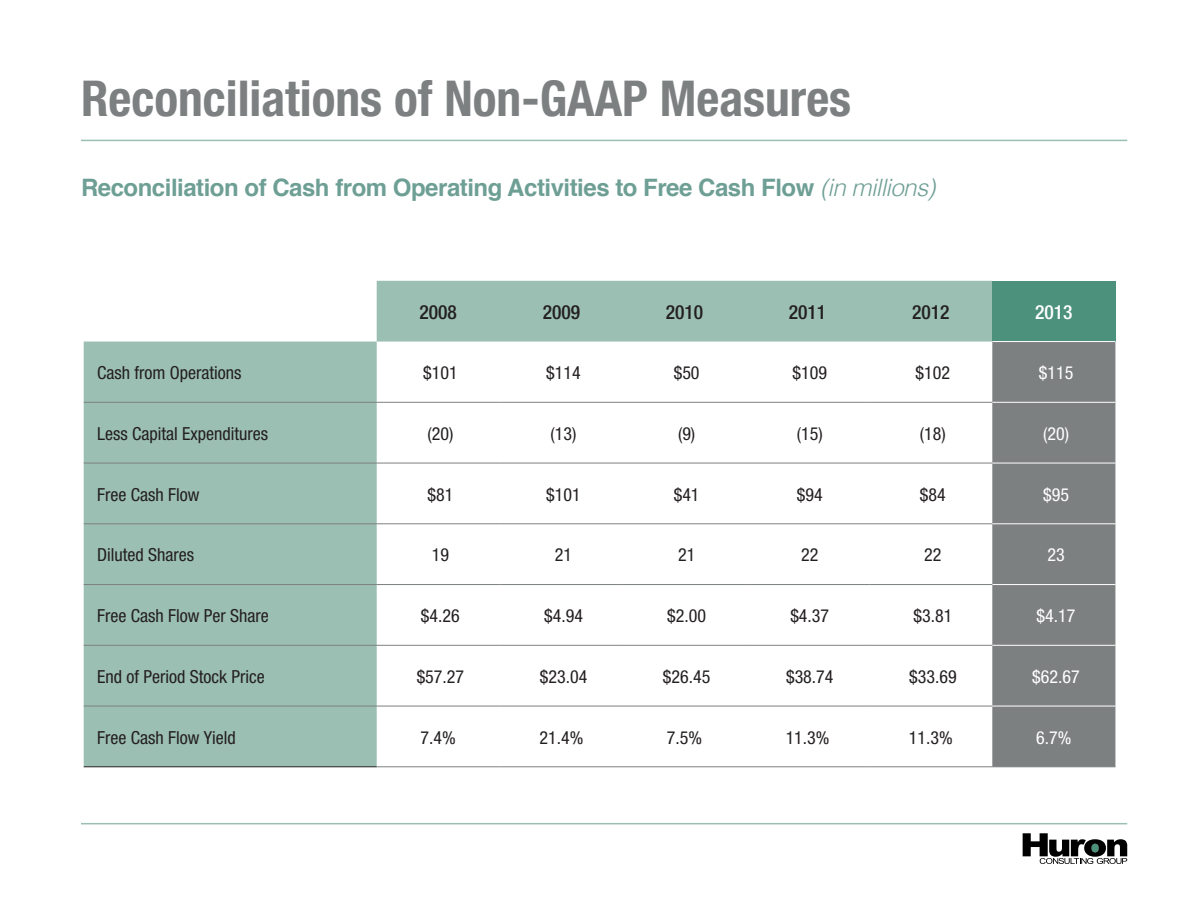
<style>
.page{position:relative;width:1188px;height:918px;background:#fff}
.page>*{position:absolute;margin:0;border:0;box-sizing:border-box;transform-origin:0 0}
.slide_title{font:700 condensed 49.5px "Helvetica Neue";color:#7d8081}
.normal_bullet_points{font:700 24px "Helvetica";letter-spacing:-.02em;color:#6e9f95}
.t1{font:500 condensed 19.5px "Helvetica Neue";color:#231f20}
.t2{font:500 condensed 19.5px "Helvetica Neue";color:#fff}
.t3{font:condensed 18px "Helvetica Neue";color:#231f20}
.t4{font:condensed 18px "Helvetica Neue";color:#fff}
.s1{font-weight:300;font-style:italic}
</style>
<div class="page">
<svg style="left:1023px;top:833px;width:104px;height:31px"></svg>
<hr style="left:81px;top:823px;width:1046px;height:1px;background:#9cbfb3">
<hr style="left:81px;top:140px;width:1046px;height:1px;background:#9cbfb3">
<svg style="left:84px;top:281px;width:908px;height:485px"></svg>
<div style="left:992px;top:281px;width:123px;height:61px;background:#4b917b"></div>
<div style="left:992px;top:342px;width:123px;height:424px;background:#7d8081"></div>
<hr style="left:377px;top:766px;width:123px;height:1px;background:#7d8081">
<hr style="left:500px;top:766px;width:123px;height:1px;background:#7d8081">
<hr style="left:623px;top:766px;width:123px;height:1px;background:#7d8081">
<hr style="left:746px;top:766px;width:123px;height:1px;background:#7d8081">
<hr style="left:869px;top:766px;width:123px;height:1px;background:#7d8081">
<hr style="left:992px;top:402px;width:123px;height:1px;background:#fff">
<hr style="left:992px;top:463px;width:123px;height:1px;background:#fff">
<hr style="left:992px;top:523px;width:123px;height:1px;background:#fff">
<hr style="left:992px;top:584px;width:123px;height:1px;background:#fff">
<hr style="left:992px;top:645px;width:123px;height:1px;background:#fff">
<hr style="left:84px;top:402px;width:293px;height:1px;background:#7d8081">
<hr style="left:377px;top:402px;width:123px;height:1px;background:#7d8081">
<hr style="left:500px;top:402px;width:123px;height:1px;background:#7d8081">
<hr style="left:623px;top:402px;width:123px;height:1px;background:#7d8081">
<hr style="left:746px;top:402px;width:123px;height:1px;background:#7d8081">
<hr style="left:869px;top:402px;width:123px;height:1px;background:#7d8081">
<hr style="left:84px;top:463px;width:293px;height:1px;background:#7d8081">
<hr style="left:377px;top:463px;width:123px;height:1px;background:#7d8081">
<hr style="left:500px;top:463px;width:123px;height:1px;background:#7d8081">
<hr style="left:623px;top:463px;width:123px;height:1px;background:#7d8081">
<hr style="left:746px;top:463px;width:123px;height:1px;background:#7d8081">
<hr style="left:869px;top:463px;width:123px;height:1px;background:#7d8081">
<hr style="left:84px;top:523px;width:293px;height:1px;background:#7d8081">
<hr style="left:377px;top:523px;width:123px;height:1px;background:#7d8081">
<hr style="left:500px;top:523px;width:123px;height:1px;background:#7d8081">
<hr style="left:623px;top:523px;width:123px;height:1px;background:#7d8081">
<hr style="left:746px;top:523px;width:123px;height:1px;background:#7d8081">
<hr style="left:869px;top:523px;width:123px;height:1px;background:#7d8081">
<hr style="left:84px;top:584px;width:293px;height:1px;background:#7d8081">
<hr style="left:377px;top:584px;width:123px;height:1px;background:#7d8081">
<hr style="left:500px;top:584px;width:123px;height:1px;background:#7d8081">
<hr style="left:623px;top:584px;width:123px;height:1px;background:#7d8081">
<hr style="left:746px;top:584px;width:123px;height:1px;background:#7d8081">
<hr style="left:869px;top:584px;width:123px;height:1px;background:#7d8081">
<hr style="left:84px;top:645px;width:293px;height:1px;background:#7d8081">
<hr style="left:377px;top:645px;width:123px;height:1px;background:#7d8081">
<hr style="left:500px;top:645px;width:123px;height:1px;background:#7d8081">
<hr style="left:623px;top:645px;width:123px;height:1px;background:#7d8081">
<hr style="left:746px;top:645px;width:123px;height:1px;background:#7d8081">
<hr style="left:869px;top:645px;width:123px;height:1px;background:#7d8081">
<hr style="left:84px;top:706px;width:293px;height:1px;background:#7d8081">
<hr style="left:377px;top:706px;width:123px;height:1px;background:#7d8081">
<hr style="left:500px;top:706px;width:123px;height:1px;background:#7d8081">
<hr style="left:623px;top:706px;width:123px;height:1px;background:#7d8081">
<hr style="left:746px;top:706px;width:123px;height:1px;background:#7d8081">
<hr style="left:869px;top:706px;width:123px;height:1px;background:#7d8081">
<hr style="left:992px;top:341px;width:123px;height:1px;background:#fff">
<hr style="left:84px;top:766px;width:293px;height:1px;background:#231f20">
<hr style="left:992px;top:706px;width:123px;height:1px;background:#fff">
<hr style="left:992px;top:766px;width:123px;height:1px;background:#7d8081">
<p class="slide_title" style="left:81px;top:69px;width:772px">Reconciliations of Non-GAAP Measures</p>
<p class="normal_bullet_points" style="left:81px;top:169px;width:856px">Reconciliation of Cash from Operating Activities to Free Cash Flow <span class="s1">(in millions)</span></p>
<p class="t1" style="left:420px;top:300px;width:39px">2008</p>
<p class="t1" style="left:543px;top:300px;width:39px">2009</p>
<p class="t1" style="left:666px;top:300px;width:39px">2010</p>
<p class="t1" style="left:789px;top:300px;width:39px">2011</p>
<p class="t1" style="left:912px;top:300px;width:39px">2012</p>
<p class="t2" style="left:1035px;top:300px;width:39px">2013</p>
<p class="t3" style="left:97px;top:362px;width:146px">Cash from Operations</p>
<p class="t3" style="left:423px;top:362px;width:36px">$101</p>
<p class="t3" style="left:546px;top:362px;width:36px">$114</p>
<p class="t3" style="left:674px;top:362px;width:27px">$50</p>
<p class="t3" style="left:793px;top:362px;width:36px">$109</p>
<p class="t3" style="left:916px;top:362px;width:36px">$102</p>
<p class="t4" style="left:1039px;top:362px;width:36px">$115</p>
<p class="t3" style="left:97px;top:423px;width:172px">Less Capital Expenditures</p>
<p class="t3" style="left:427px;top:423px;width:27px">(20)</p>
<p class="t3" style="left:551px;top:423px;width:27px">(13)</p>
<p class="t3" style="left:678px;top:423px;width:19px">(9)</p>
<p class="t3" style="left:797px;top:423px;width:27px">(15)</p>
<p class="t3" style="left:920px;top:423px;width:27px">(18)</p>
<p class="t4" style="left:1043px;top:423px;width:27px">(20)</p>
<p class="t3" style="left:97px;top:484px;width:104px">Free Cash Flow</p>
<p class="t3" style="left:427px;top:484px;width:27px">$81</p>
<p class="t3" style="left:546px;top:484px;width:36px">$101</p>
<p class="t3" style="left:674px;top:484px;width:27px">$41</p>
<p class="t3" style="left:797px;top:484px;width:27px">$94</p>
<p class="t3" style="left:920px;top:484px;width:27px">$84</p>
<p class="t4" style="left:1043px;top:484px;width:27px">$95</p>
<p class="t3" style="left:97px;top:544px;width:98px">Diluted Shares</p>
<p class="t3" style="left:432px;top:544px;width:19px">19</p>
<p class="t3" style="left:555px;top:544px;width:19px">21</p>
<p class="t3" style="left:678px;top:544px;width:19px">21</p>
<p class="t3" style="left:801px;top:544px;width:19px">22</p>
<p class="t3" style="left:924px;top:544px;width:19px">22</p>
<p class="t4" style="left:1047px;top:544px;width:19px">23</p>
<p class="t3" style="left:97px;top:605px;width:173px">Free Cash Flow Per Share</p>
<p class="t3" style="left:421px;top:605px;width:40px">$4.26</p>
<p class="t3" style="left:544px;top:605px;width:40px">$4.94</p>
<p class="t3" style="left:667px;top:605px;width:40px">$2.00</p>
<p class="t3" style="left:790px;top:605px;width:40px">$4.37</p>
<p class="t3" style="left:913px;top:605px;width:40px">$3.81</p>
<p class="t4" style="left:1037px;top:605px;width:40px">$4.17</p>
<p class="t3" style="left:97px;top:666px;width:169px">End of Period Stock Price</p>
<p class="t3" style="left:417px;top:666px;width:49px">$57.27</p>
<p class="t3" style="left:540px;top:666px;width:49px">$23.04</p>
<p class="t3" style="left:663px;top:666px;width:49px">$26.45</p>
<p class="t3" style="left:786px;top:666px;width:49px">$38.74</p>
<p class="t3" style="left:909px;top:666px;width:49px">$33.69</p>
<p class="t4" style="left:1032px;top:666px;width:49px">$62.67</p>
<p class="t3" style="left:97px;top:727px;width:140px">Free Cash Flow Yield</p>
<p class="t3" style="left:421px;top:727px;width:37px">7.4%</p>
<p class="t3" style="left:539px;top:727px;width:45px">21.4%</p>
<p class="t3" style="left:667px;top:727px;width:37px">7.5%</p>
<p class="t3" style="left:786px;top:727px;width:45px">11.3%</p>
<p class="t3" style="left:909px;top:727px;width:45px">11.3%</p>
<p class="t4" style="left:1036px;top:727px;width:37px">6.7%</p>
</div>
